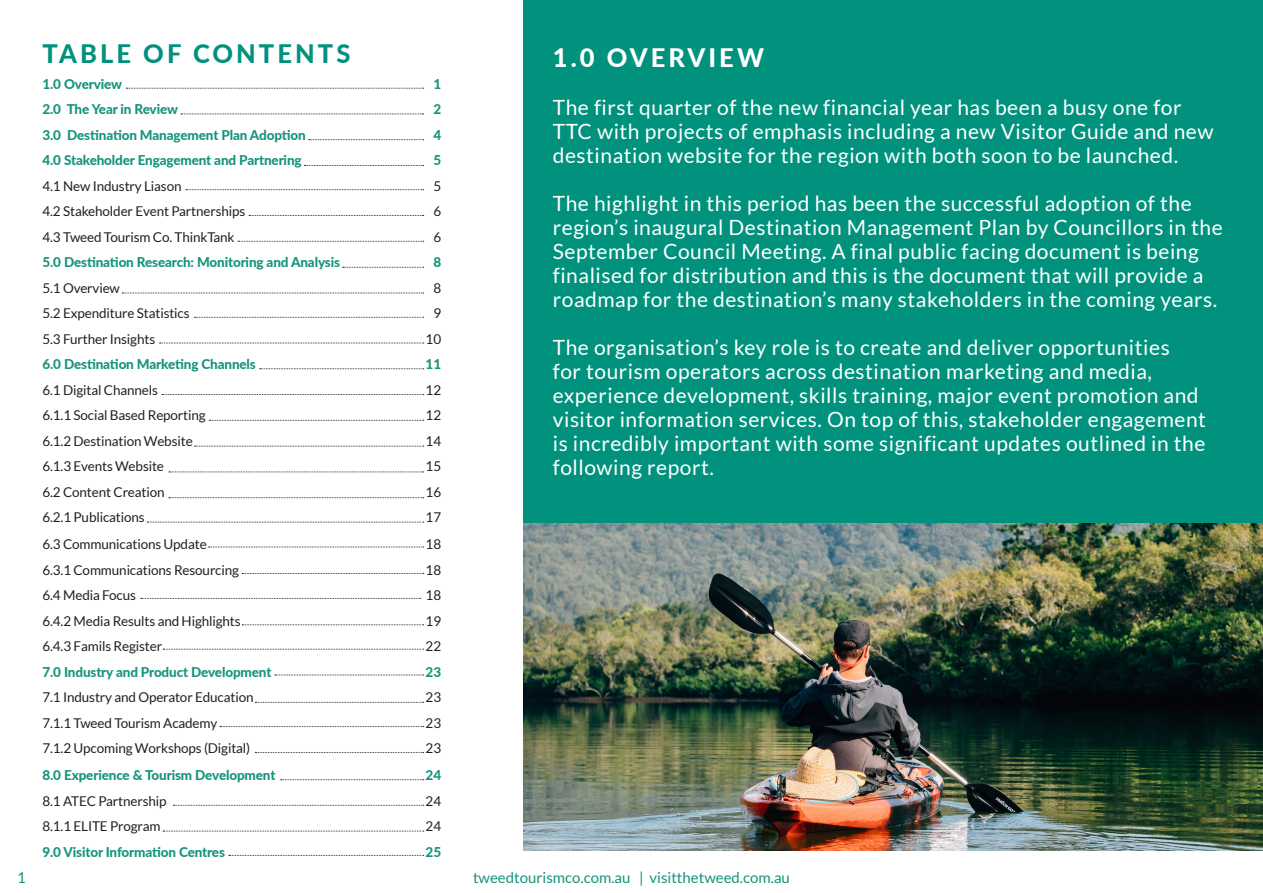
<style>
.page{position:relative;width:1263px;height:893px;background:#fff}
.page>*{position:absolute;margin:0;border:0;box-sizing:border-box;transform-origin:0 0}
.t1{font:800 25.5px "Lato";letter-spacing:.12em;color:#00927d}
.t2{font:800 25.5px "Lato";letter-spacing:.12em;color:#fff}
.t3{font:21px/24px "Lato";letter-spacing:.025em;color:#fff}
.t4{font:15px "Lato";color:#16947c}
.t5{font:13.5px "Lato";letter-spacing:-.01em;color:#231f20}
.t6{font:800 13.5px "Lato";letter-spacing:-.01em;color:#16947c}
</style>
<div class="page">
<img style="left:523px;top:522px;width:740px;height:328px">
<svg style="left:126px;top:88px;width:298px;height:1px"></svg>
<svg style="left:181px;top:114px;width:243px;height:1px"></svg>
<svg style="left:309px;top:139px;width:115px;height:1px"></svg>
<svg style="left:304px;top:165px;width:120px;height:1px"></svg>
<svg style="left:186px;top:189px;width:238px;height:1px"></svg>
<svg style="left:249px;top:215px;width:175px;height:1px"></svg>
<svg style="left:238px;top:241px;width:186px;height:1px"></svg>
<svg style="left:122px;top:293px;width:302px;height:1px"></svg>
<svg style="left:195px;top:317px;width:229px;height:1px"></svg>
<svg style="left:343px;top:267px;width:81px;height:1px"></svg>
<svg style="left:159px;top:343px;width:265px;height:1px"></svg>
<svg style="left:260px;top:368px;width:164px;height:1px"></svg>
<svg style="left:162px;top:394px;width:262px;height:1px"></svg>
<svg style="left:209px;top:420px;width:215px;height:1px"></svg>
<svg style="left:195px;top:446px;width:229px;height:1px"></svg>
<svg style="left:169px;top:472px;width:255px;height:1px"></svg>
<svg style="left:169px;top:497px;width:255px;height:1px"></svg>
<svg style="left:147px;top:522px;width:277px;height:1px"></svg>
<svg style="left:208px;top:547px;width:216px;height:1px"></svg>
<svg style="left:242px;top:573px;width:182px;height:1px"></svg>
<svg style="left:141px;top:598px;width:280px;height:1px"></svg>
<svg style="left:242px;top:624px;width:182px;height:1px"></svg>
<svg style="left:163px;top:649px;width:261px;height:1px"></svg>
<svg style="left:275px;top:675px;width:149px;height:1px"></svg>
<svg style="left:255px;top:702px;width:169px;height:1px"></svg>
<svg style="left:220px;top:726px;width:204px;height:1px"></svg>
<svg style="left:281px;top:779px;width:143px;height:1px"></svg>
<svg style="left:255px;top:752px;width:169px;height:1px"></svg>
<svg style="left:173px;top:805px;width:251px;height:1px"></svg>
<svg style="left:163px;top:831px;width:261px;height:1px"></svg>
<svg style="left:229px;top:855px;width:195px;height:1px"></svg>
<div style="left:523px;top:0;width:740px;height:522px;background:#00927d"></div>
<p class="t1" style="left:43px;top:35px;width:309px">TABLE OF CONTENTS</p>
<p class="t6" style="left:43px;top:74px;width:81px">1.0 Overview</p>
<p class="t6" style="left:433px;top:74px;width:9px">1</p>
<p class="t6" style="left:43px;top:99px;width:137px">2.0 The Year in Review</p>
<p class="t6" style="left:433px;top:99px;width:9px">2</p>
<p class="t6" style="left:43px;top:125px;width:265px">3.0 Destination Management Plan Adoption</p>
<p class="t6" style="left:433px;top:125px;width:9px">4</p>
<p class="t6" style="left:43px;top:150px;width:261px">4.0 Stakeholder Engagement and Partnering</p>
<p class="t6" style="left:433px;top:150px;width:9px">5</p>
<p class="t5" style="left:43px;top:178px;width:141px">4.1 New Industry Liason</p>
<p class="t5" style="left:433px;top:178px;width:9px">5</p>
<p class="t5" style="left:43px;top:204px;width:204px">4.2 Stakeholder Event Partnerships</p>
<p class="t5" style="left:433px;top:204px;width:9px">6</p>
<p class="t5" style="left:43px;top:229px;width:194px">4.3 Tweed Tourism Co. ThinkTank</p>
<p class="t5" style="left:433px;top:229px;width:9px">6</p>
<p class="t6" style="left:43px;top:252px;width:299px">5.0 Destination Research: Monitoring and Analysis</p>
<p class="t6" style="left:433px;top:252px;width:9px">8</p>
<p class="t5" style="left:43px;top:280px;width:79px">5.1 Overview</p>
<p class="t5" style="left:433px;top:280px;width:9px">8</p>
<p class="t5" style="left:43px;top:306px;width:149px">5.2 Expenditure Statistics</p>
<p class="t5" style="left:433px;top:306px;width:9px">9</p>
<p class="t5" style="left:43px;top:331px;width:114px">5.3 Further Insights</p>
<p class="t5" style="left:426px;top:331px;width:17px">10</p>
<p class="t6" style="left:43px;top:354px;width:215px">6.0 Destination Marketing Channels</p>
<p class="t6" style="left:426px;top:354px;width:17px">11</p>
<p class="t5" style="left:43px;top:382px;width:117px">6.1 Digital Channels</p>
<p class="t5" style="left:426px;top:382px;width:17px">12</p>
<p class="t5" style="left:43px;top:408px;width:165px">6.1.1 Social Based Reporting</p>
<p class="t5" style="left:426px;top:408px;width:17px">12</p>
<p class="t5" style="left:43px;top:433px;width:152px">6.1.2 Destination Website</p>
<p class="t5" style="left:426px;top:433px;width:17px">14</p>
<p class="t5" style="left:43px;top:459px;width:123px">6.1.3 Events Website</p>
<p class="t5" style="left:426px;top:459px;width:17px">15</p>
<p class="t5" style="left:43px;top:484px;width:124px">6.2 Content Creation</p>
<p class="t5" style="left:426px;top:484px;width:17px">16</p>
<p class="t5" style="left:43px;top:510px;width:104px">6.2.1 Publications</p>
<p class="t5" style="left:426px;top:510px;width:17px">17</p>
<p class="t5" style="left:43px;top:537px;width:166px">6.3 Communications Update</p>
<p class="t5" style="left:426px;top:537px;width:17px">18</p>
<p class="t5" style="left:43px;top:562px;width:198px">6.3.1 Communications Resourcing</p>
<p class="t5" style="left:426px;top:562px;width:17px">18</p>
<p class="t5" style="left:43px;top:588px;width:95px">6.4 Media Focus</p>
<p class="t5" style="left:426px;top:588px;width:17px">18</p>
<p class="t5" style="left:43px;top:613px;width:200px">6.4.2 Media Results and Highlights</p>
<p class="t5" style="left:426px;top:613px;width:17px">19</p>
<p class="t5" style="left:43px;top:639px;width:121px">6.4.3 Famils Register</p>
<p class="t5" style="left:426px;top:639px;width:17px">22</p>
<p class="t6" style="left:43px;top:662px;width:230px">7.0 Industry and Product Development</p>
<p class="t6" style="left:426px;top:662px;width:17px">23</p>
<p class="t5" style="left:43px;top:690px;width:213px">7.1 Industry and Operator Education</p>
<p class="t5" style="left:426px;top:690px;width:17px">23</p>
<p class="t5" style="left:43px;top:715px;width:176px">7.1.1 Tweed Tourism Academy</p>
<p class="t5" style="left:426px;top:715px;width:17px">23</p>
<p class="t5" style="left:43px;top:741px;width:209px">7.1.2 Upcoming Workshops (Digital)</p>
<p class="t5" style="left:426px;top:741px;width:17px">23</p>
<p class="t6" style="left:43px;top:765px;width:234px">8.0 Experience &amp; Tourism Development</p>
<p class="t6" style="left:426px;top:765px;width:17px">24</p>
<p class="t5" style="left:43px;top:793px;width:126px">8.1 ATEC Partnership</p>
<p class="t5" style="left:426px;top:793px;width:17px">24</p>
<p class="t5" style="left:43px;top:819px;width:119px">8.1.1 ELITE Program</p>
<p class="t5" style="left:426px;top:819px;width:17px">24</p>
<p class="t6" style="left:43px;top:842px;width:184px">9.0 Visitor Information Centres</p>
<p class="t6" style="left:426px;top:842px;width:17px">25</p>
<p class="t2" style="left:553px;top:39px;width:213px">1.0 OVERVIEW</p>
<p class="t3" style="left:553px;top:95px;width:662px">The first quarter of the new financial year has been a busy one for<br>TTC with projects of emphasis including a new Visitor Guide and new destination website for the region with both soon to be launched.</p>
<p class="t3" style="left:553px;top:191px;width:671px">The highlight in this period has been the successful adoption of the region’s inaugural Destination Management Plan by Councillors in the September Council Meeting. A final public facing document is being finalised for distribution and this is the document that will provide a roadmap for the destination’s many stakeholders in the coming years.</p>
<p class="t3" style="left:553px;top:335px;width:655px">The organisation’s key role is to create and deliver opportunities<br>for tourism operators across destination marketing and media, experience development, skills training, major event promotion and visitor information services. On top of this, stakeholder engagement is incredibly important with some significant updates outlined in the following report.</p>
<p class="t4" style="left:17px;top:869px;width:10px">1</p>
<p class="t4" style="left:473px;top:869px;width:318px">tweedtourismco.com.au | visitthetweed.com.au</p>
</div>
